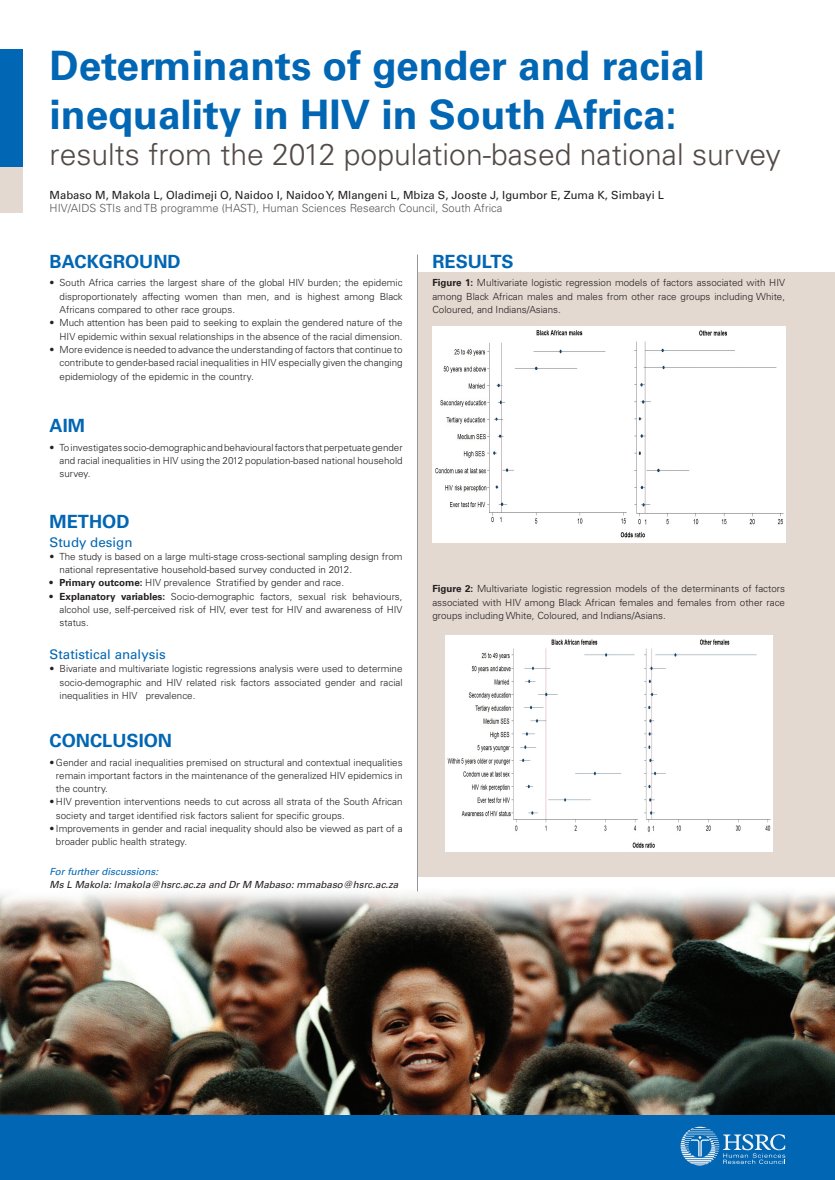
<style>
.page{position:relative;width:835px;height:1180px;background:#fff}
.page>*{position:absolute;margin:0;border:0;box-sizing:border-box;transform-origin:0 0}
.t1{font:700 40.6px/48.7px "Univers";color:#0166b3}
.t2{font:300 30.1px "Univers";color:#524a47}
.t3{font:700 18.2px "Univers";color:#0166b3}
.t4{font:13.3px "Univers";color:#0166b3}
.t5{font:11.2px "Univers";color:#231f20}
.t6{font:300 11.2px "Univers";color:#57585a}
.t7{font:300 9.8px/13.3px "Univers";color:#231f20;text-align:justify}
.t8{font:italic 9.8px "Univers";color:#231f20}
.t9{font:italic 9.8px "Univers";color:#0166b3}
.s1{font-weight:700}
</style>
<div class="page">
<img style="left:0;top:891px;width:834px;height:224px">
<div style="left:417px;top:273px;width:417px;height:604px;background:#e4d9d1"></div>
<div style="left:0;top:50px;width:22px;height:163px;background:#e4d9d1"></div>
<div style="left:0;top:50px;width:22px;height:117px;background:#0166b3"></div>
<hr style="left:417px;top:254px;width:1px;height:637px;background:#939598">
<img style="left:445px;top:635px;width:327px;height:216px">
<div style="left:433px;top:326px;width:352px;height:216px;background:#fff"></div>
<div style="left:0;top:1115px;width:834px;height:64px;background:#0166b3"></div>
<svg style="left:680px;top:1126px;width:105px;height:39px"></svg>
<h1 class="t1" style="left:50px;top:42px;width:656px">Determinants of gender and racial inequality in HIV in South Africa:</h1>
<h2 class="t2" style="left:50px;top:136px;width:732px">results from the 2012 population-based national survey</h2>
<p class="t5" style="left:50px;top:188px;width:616px">Mabaso M, Makola L, Oladimeji O, Naidoo I, Naidoo Y, Mlangeni L, Mbiza S, Jooste J, Igumbor E, Zuma K, Simbayi L</p>
<p class="t6" style="left:50px;top:202px;width:454px">HIV/AIDS STIs and TB programme (HAST), Human Sciences Research Council, South Africa</p>
<h3 class="t3" style="left:50px;top:251px;width:132px">BACKGROUND</h3>
<p class="t7" style="left:60px;top:276px;width:344px;text-indent:-10px">• South Africa carries the largest share of the global HIV burden; the epidemic disproportionately affecting women than men, and is highest among Black Africans compared to other race groups.</p>
<p class="t7" style="left:50px;top:316px;width:354px;text-align:right">• Much attention has been paid to seeking to explain the gendered nature of the<br>HIV epidemic within sexual relationships in the absence of the racial dimension.</p>
<p class="t7" style="left:60px;top:343px;width:344px;text-indent:-10px">• More evidence is needed to advance the understanding of factors that continue to contribute to gender-based racial inequalities in HIV especially given the changing epidemiology of the epidemic in the country.</p>
<h3 class="t3" style="left:50px;top:415px;width:37px">AIM</h3>
<p class="t7" style="left:60px;top:440px;width:344px;text-indent:-10px">• To investigates socio-demographic and behavioural factors that perpetuate gender and racial inequalities in HIV using the 2012 population-based national household survey.</p>
<h3 class="t3" style="left:50px;top:511px;width:81px">METHOD</h3>
<h3 class="t4" style="left:50px;top:534px;width:84px">Study design</h3>
<p class="t7" style="left:60px;top:550px;width:344px;text-indent:-10px">• The study is based on a large multi-stage cross-sectional sampling design from national representative household-based survey conducted in 2012.</p>
<p class="t7" style="left:50px;top:576px;width:296px"><span class="s1">• Primary outcome:</span> HIV prevalence Stratified by gender and race.</p>
<p class="t7" style="left:60px;top:589px;width:344px;text-indent:-10px"><span class="s1">• Explanatory variables:</span> Socio-demographic factors, sexual risk behaviours, alcohol use, self-perceived risk of HIV, ever test for HIV and awareness of HIV status.</p>
<h3 class="t4" style="left:50px;top:646px;width:118px">Statistical analysis</h3>
<p class="t7" style="left:60px;top:662px;width:344px;text-indent:-10px">• Bivariate and multivariate logistic regressions analysis were used to determine socio-demographic and HIV related risk factors associated gender and racial inequalities in HIV prevalence.</p>
<h3 class="t3" style="left:50px;top:730px;width:124px">CONCLUSION</h3>
<p class="t7" style="left:56px;top:755px;width:348px;text-indent:-6px">•Gender and racial inequalities premised on structural and contextual inequalities remain important factors in the maintenance of the generalized HIV epidemics in the country.</p>
<p class="t7" style="left:56px;top:795px;width:348px;text-indent:-6px">•HIV prevention interventions needs to cut across all strata of the South African society and target identified risk factors salient for specific groups.</p>
<p class="t7" style="left:56px;top:822px;width:348px;text-indent:-6px">• Improvements in gender and racial inequality should also be viewed as part of a broader public health strategy.</p>
<p class="t9" style="left:50px;top:865px;width:110px">For further discussions:</p>
<p class="t8" style="left:50px;top:878px;width:350px">Ms L Makola: lmakola@hsrc.ac.za and Dr M Mabaso: mmabaso@hsrc.ac.za</p>
<h3 class="t3" style="left:432px;top:251px;width:83px">RESULTS</h3>
<p class="t7" style="left:432px;top:276px;width:354px"><span class="s1">Figure 1:</span> Multivariate logistic regression models of factors associated with HIV among Black African males and males from other race groups including White, Coloured, and Indians/Asians.</p>
<p class="t7" style="left:432px;top:582px;width:354px"><span class="s1">Figure 2:</span> Multivariate logistic regression models of the determinants of factors associated with HIV among Black African females and females from other race groups including White, Coloured, and Indians/Asians.</p>
</div>
